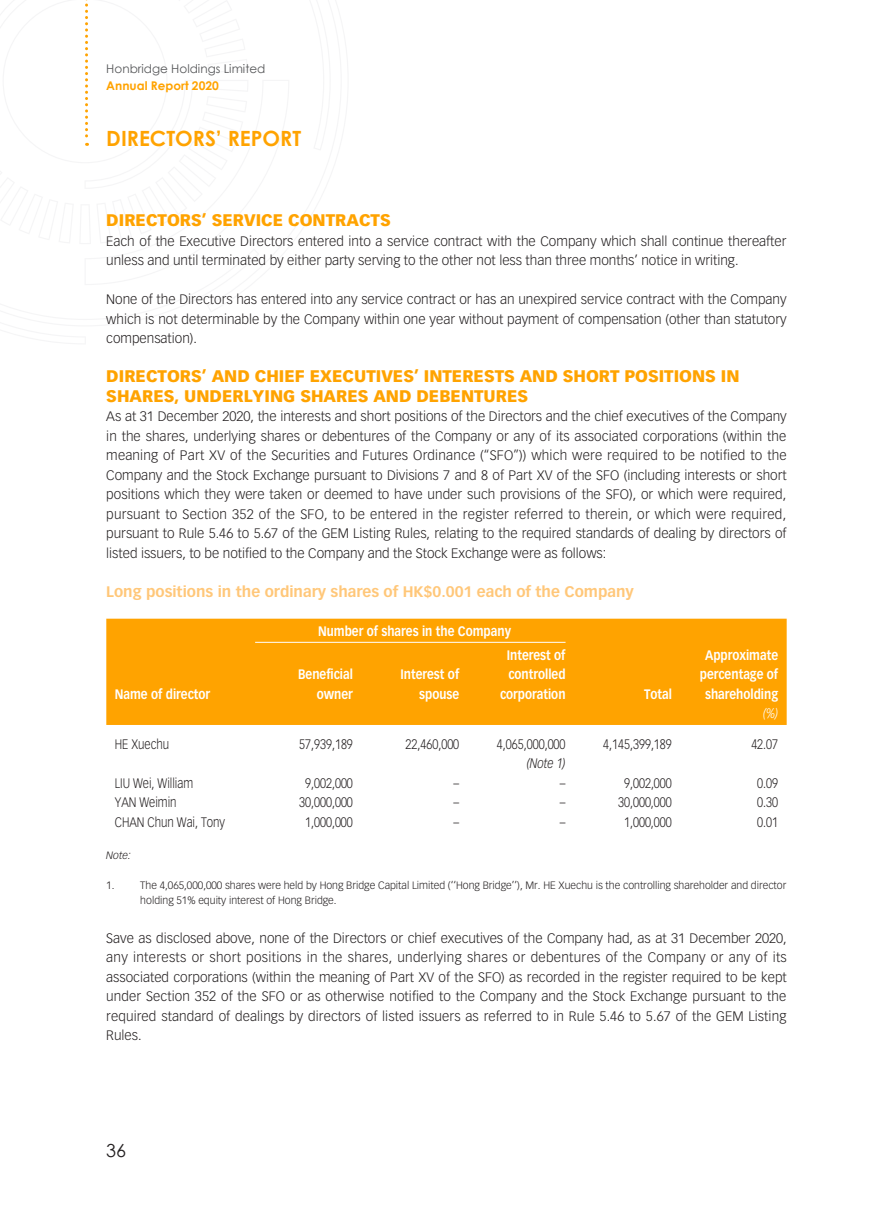
<style>
.page{position:relative;width:893px;height:1212px;background:#fff}
.page>*{position:absolute;margin:0;border:0;box-sizing:border-box;transform-origin:0 0}
.t1{font:700 21px "Century Gothic";color:#ffa300}
.t2{font:18px "Century Gothic";color:#231f20}
.t3{font:900 16.5px/19.5px "Vectora LT Std";color:#ffa300}
.t4{font:700 15px "Vectora LT Std";color:#ffc779}
.t5{font:300 13.5px/19.5px "Vectora LT Std";color:#231f20;text-align:justify}
.t6{font:300 13.5px "Vectora LT Std";color:#231f20;scale:.85 1}
.t7{font:700 13.5px/19.5px "Vectora LT Std";color:#fff;text-align:right;scale:.85 1}
.t8{font:italic 300 13.5px "Vectora LT Std";color:#231f20;scale:.85 1}
.t9{font:italic 300 13.5px "Vectora LT Std";color:#fff;scale:.85 1}
.t10{font:12px "Century Gothic";color:#57585a}
.t11{font:700 12px "Century Gothic";color:#ffa300}
.t12{font:300 10.5px/15px "Vectora LT Std";color:#231f20}
.t13{font:italic 300 10.5px "Vectora LT Std";color:#231f20}
</style>
<div class="page">
<svg style="left:85px;top:0;width:4px;height:146px"></svg>
<div style="left:106px;top:619px;width:681px;height:106px;background:#ffa300"></div>
<hr style="left:255px;top:642px;width:311px;height:1px;background:#fff">
<p class="t10" style="left:106px;top:61px;width:161px">Honbridge Holdings Limited</p>
<p class="t11" style="left:106px;top:76px;width:114px">Annual Report 2020</p>
<h1 class="t1" style="left:106px;top:122px;width:196px">DIRECTORS’ REPORT</h1>
<p class="t3" style="left:106px;top:211px;width:286px">DIRECTORS’ SERVICE CONTRACTS</p>
<p class="t5" style="left:106px;top:231px;width:682px">Each of the Executive Directors entered into a service contract with the Company which shall continue thereafter unless and until terminated by either party serving to the other not less than three months’ notice in writing.</p>
<p class="t5" style="left:106px;top:290px;width:682px">None of the Directors has entered into any service contract or has an unexpired service contract with the Company which is not determinable by the Company within one year without payment of compensation (other than statutory compensation).</p>
<p class="t3" style="left:106px;top:367px;width:635px">DIRECTORS’ AND CHIEF EXECUTIVES’ INTERESTS AND SHORT POSITIONS IN<br>SHARES, UNDERLYING SHARES AND DEBENTURES</p>
<p class="t5" style="left:106px;top:407px;width:682px">As at 31 December 2020, the interests and short positions of the Directors and the chief executives of the Company in the shares, underlying shares or debentures of the Company or any of its associated corporations (within the meaning of Part XV of the Securities and Futures Ordinance (“SFO”)) which were required to be notified to the Company and the Stock Exchange pursuant to Divisions 7 and 8 of Part XV of the SFO (including interests or short positions which they were taken or deemed to have under such provisions of the SFO), or which were required, pursuant to Section 352 of the SFO, to be entered in the register referred to therein, or which were required, pursuant to Rule 5.46 to 5.67 of the GEM Listing Rules, relating to the required standards of dealing by directors of listed issuers, to be notified to the Company and the Stock Exchange were as follows:</p>
<p class="t4" style="left:106px;top:582px;width:529px">Long positions in the ordinary shares of HK$0.001 each of the Company</p>
<p class="t7" style="left:318px;top:621px;width:228px">Number of shares in the Company</p>
<p class="t7" style="left:115px;top:684px;width:114px">Name of director</p>
<p class="t7" style="left:298px;top:665px;width:66px">Beneficial owner</p>
<p class="t7" style="left:400px;top:665px;width:71px">Interest of spouse</p>
<p class="t7" style="left:500px;top:645px;width:79px">Interest of controlled corporation</p>
<p class="t7" style="left:644px;top:684px;width:34px">Total</p>
<p class="t7" style="left:700px;top:645px;width:94px;text-align:center">Approximate percentage of shareholding</p>
<p class="t9" style="left:763px;top:705px;width:19px">(%)</p>
<p class="t6" style="left:115px;top:736px;width:66px">HE Xuechu</p>
<p class="t6" style="left:299px;top:736px;width:65px">57,939,189</p>
<p class="t6" style="left:406px;top:736px;width:65px">22,460,000</p>
<p class="t6" style="left:497px;top:736px;width:82px">4,065,000,000</p>
<p class="t6" style="left:603px;top:736px;width:82px">4,145,399,189</p>
<p class="t6" style="left:751px;top:736px;width:33px">42.07</p>
<p class="t8" style="left:527px;top:755px;width:47px">(Note 1)</p>
<p class="t6" style="left:115px;top:775px;width:94px">LIU Wei, William</p>
<p class="t6" style="left:305px;top:775px;width:58px">9,002,000</p>
<p class="t6" style="left:453px;top:775px;width:8px">–</p>
<p class="t6" style="left:560px;top:775px;width:8px">–</p>
<p class="t6" style="left:624px;top:775px;width:58px">9,002,000</p>
<p class="t6" style="left:757px;top:775px;width:26px">0.09</p>
<p class="t6" style="left:115px;top:794px;width:74px">YAN Weimin</p>
<p class="t6" style="left:299px;top:794px;width:65px">30,000,000</p>
<p class="t6" style="left:453px;top:794px;width:8px">–</p>
<p class="t6" style="left:560px;top:794px;width:8px">–</p>
<p class="t6" style="left:618px;top:794px;width:65px">30,000,000</p>
<p class="t6" style="left:757px;top:794px;width:26px">0.30</p>
<p class="t6" style="left:115px;top:814px;width:131px">CHAN Chun Wai, Tony</p>
<p class="t6" style="left:305px;top:814px;width:58px">1,000,000</p>
<p class="t6" style="left:453px;top:814px;width:8px">–</p>
<p class="t6" style="left:560px;top:814px;width:8px">–</p>
<p class="t6" style="left:624px;top:814px;width:58px">1,000,000</p>
<p class="t6" style="left:757px;top:814px;width:26px">0.01</p>
<p class="t13" style="left:106px;top:849px;width:26px">Note:</p>
<p class="t12" style="left:106px;top:878px;width:10px">1.</p>
<p class="t12" style="left:140px;top:878px;width:648px">The 4,065,000,000 shares were held by Hong Bridge Capital Limited (‘‘Hong Bridge’’), Mr. HE Xuechu is the controlling shareholder and director holding 51% equity interest of Hong Bridge.</p>
<p class="t5" style="left:106px;top:928px;width:682px">Save as disclosed above, none of the Directors or chief executives of the Company had, as at 31 December 2020, any interests or short positions in the shares, underlying shares or debentures of the Company or any of its associated corporations (within the meaning of Part XV of the SFO) as recorded in the register required to be kept under Section 352 of the SFO or as otherwise notified to the Company and the Stock Exchange pursuant to the required standard of dealings by directors of listed issuers as referred to in Rule 5.46 to 5.67 of the GEM Listing Rules.</p>
<h2 class="t2" style="left:106px;top:1138px;width:21px">36</h2>
</div>
